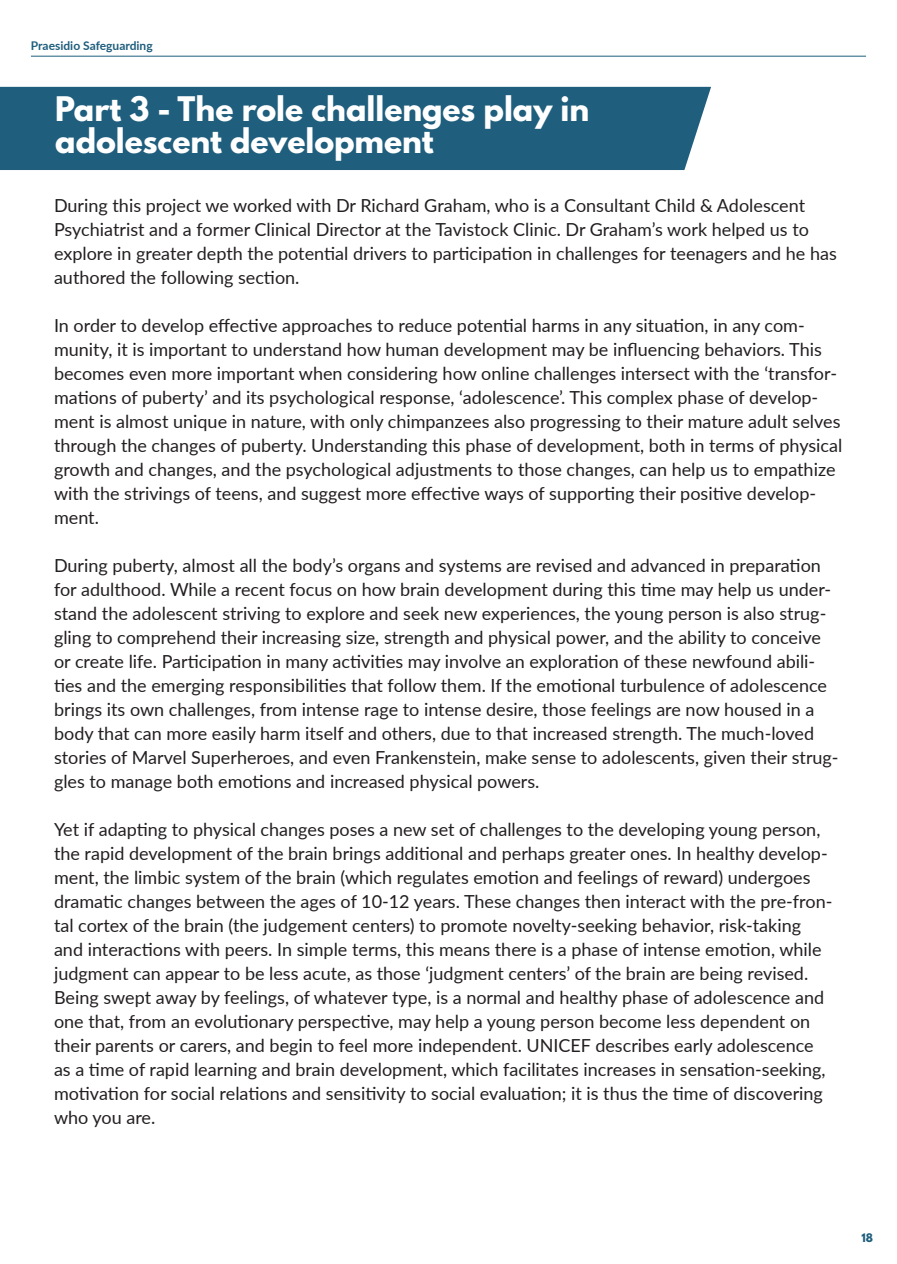
<style>
.page{position:relative;width:897px;height:1264px;background:#fff}
.page>*{position:absolute;margin:0;border:0;box-sizing:border-box;transform-origin:0 0}
.t1{font:700 30px "League Spartan";color:#fff}
.t2{font:18px/24px "Lato";color:#231f20}
.t3{font:700 12px "Lato";color:#1f5e7d}
.t4{font:700 10.5px "League Spartan";color:#1f5e7d}
</style>
<div class="page">
<hr style="left:31px;top:56px;width:835px;height:1px;background:#1f5e7d">
<div style="left:0;top:87px;width:711px;height:83px;background:#1f5e7d"></div>
<p class="t3" style="left:31px;top:37px;width:123px">Praesidio Safeguarding</p>
<p class="t1" style="left:55px;top:86px;width:535px">Part 3 - The role challenges play in</p>
<p class="t1" style="left:55px;top:117px;width:380px">adolescent development</p>
<p class="t2" style="left:54px;top:192px;width:784px">During this project we worked with Dr Richard Graham, who is a Consultant Child &amp; Adolescent Psychiatrist and a former Clinical Director at the Tavistock Clinic. Dr Graham’s work helped us to explore in greater depth the potential drivers to participation in challenges for teenagers and he has authored the following section.</p>
<p class="t2" style="left:54px;top:312px;width:789px">In order to develop effective approaches to reduce potential harms in any situation, in any com&shy;munity, it is important to understand how human development may be influencing behaviors. This becomes even more important when considering how online challenges intersect with the ‘transfor&shy;mations of puberty’ and its psychological response, ‘adolescence’. This complex phase of develop&shy;ment is almost unique in nature, with only chimpanzees also progressing to their mature adult selves through the changes of puberty. Understanding this phase of development, both in terms of physical growth and changes, and the psychological adjustments to those changes, can help us to empathize with the strivings of teens, and suggest more effective ways of supporting their positive develop&shy;ment.</p>
<p class="t2" style="left:54px;top:552px;width:786px">During puberty, almost all the body’s organs and systems are revised and advanced in preparation for adulthood. While a recent focus on how brain development during this time may help us under&shy;stand the adolescent striving to explore and seek new experiences, the young person is also strug&shy;gling to comprehend their increasing size, strength and physical power, and the ability to conceive or create life. Participation in many activities may involve an exploration of these newfound abili&shy;ties and the emerging responsibilities that follow them. If the emotional turbulence of adolescence brings its own challenges, from intense rage to intense desire, those feelings are now housed in a body that can more easily harm itself and others, due to that increased strength. The much-loved stories of Marvel Superheroes, and even Frankenstein, make sense to adolescents, given their strug&shy;gles to manage both emotions and increased physical powers.</p>
<p class="t2" style="left:54px;top:816px;width:779px">Yet if adapting to physical changes poses a new set of challenges to the developing young person, the rapid development of the brain brings additional and perhaps greater ones. In healthy develop&shy;ment, the limbic system of the brain (which regulates emotion and feelings of reward) undergoes dramatic changes between the ages of 10-12 years. These changes then interact with the pre-fron&shy;tal cortex of the brain (the judgement centers) to promote novelty-seeking behavior, risk-taking and interactions with peers. In simple terms, this means there is a phase of intense emotion, while judgment can appear to be less acute, as those ‘judgment centers’ of the brain are being revised.<br>Being swept away by feelings, of whatever type, is a normal and healthy phase of adolescence and one that, from an evolutionary perspective, may help a young person become less dependent on their parents or carers, and begin to feel more independent. UNICEF describes early adolescence as a time of rapid learning and brain development, which facilitates increases in sensation-seeking, motivation for social relations and sensitivity to social evaluation; it is thus the time of discovering who you are.</p>
<p class="t4" style="left:861px;top:1229px;width:13px">18</p>
</div>
